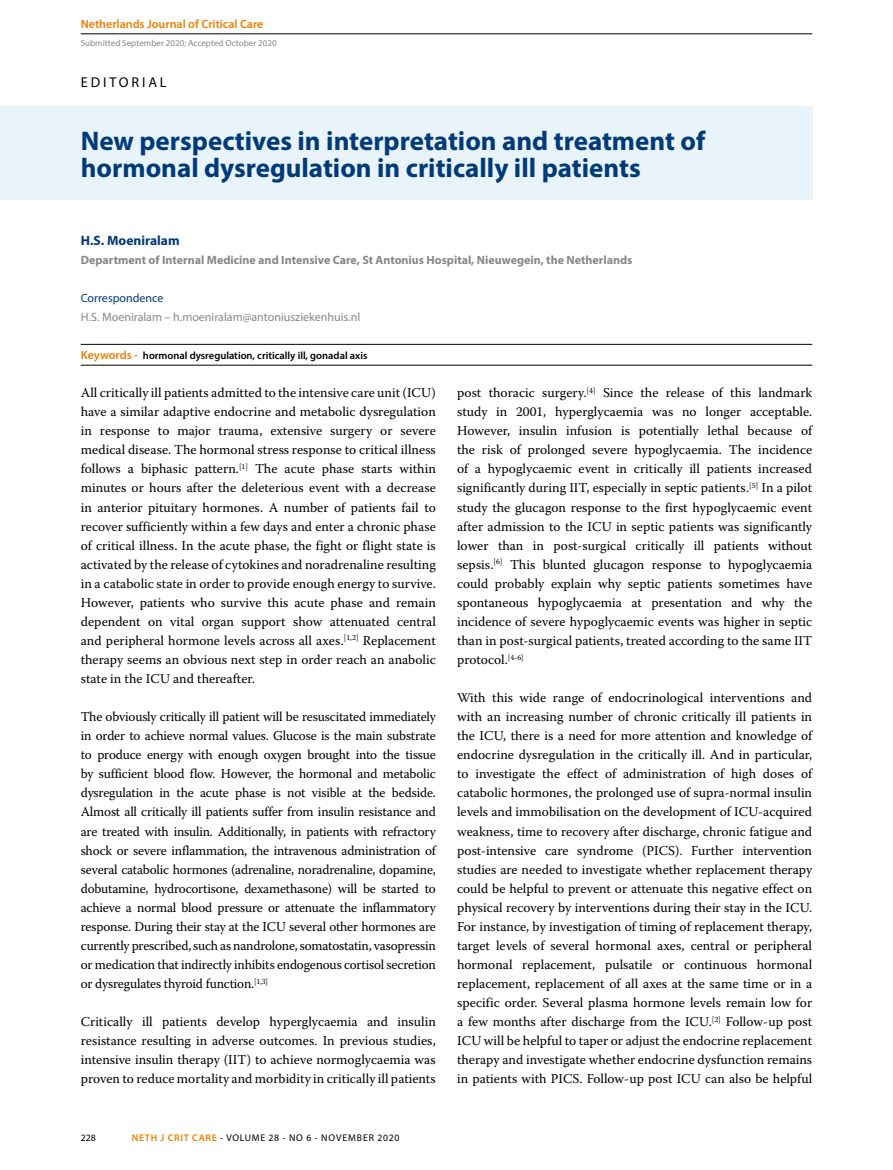
<style>
.page{position:relative;width:893px;height:1170px;background:#fff}
.page>*{position:absolute;margin:0;border:0;box-sizing:border-box;transform-origin:0 0}
.t1{font:700 27px/27px "Myriad Pro";color:#003a78}
.t2{font:14.25px "Myriad Pro";letter-spacing:.2em;color:#000}
.t3{font:13.5px/19px "Warnock Pro";color:#000;text-align:justify}
.t4{font:700 13.5px "Myriad Pro";color:#003a78}
.t5{font:700 12px "Myriad Pro";color:#878787}
.t6{font:12px "Myriad Pro";color:#878787}
.t7{font:600 12px "Myriad Pro";color:#ef7d00}
.t8{font:12px "Myriad Pro";color:#003a78}
.t9{font:600 10.5px "Myriad Pro";color:#000}
.t10{font:9.75px "Myriad Pro";letter-spacing:.07em;color:#000}
.t11{font:9px "Myriad Pro";color:#878787}
.s1{font-size:12px;color:#ef7d00}
.s2{font-weight:600;color:#ef7d00}
</style>
<div class="page">
<hr style="left:81px;top:34px;width:731px;height:1px;background:#000">
<div style="left:0;top:106px;width:812px;height:94px;background:#e9f3fa"></div>
<hr style="left:81px;top:365px;width:731px;height:1px;background:#000">
<hr style="left:81px;top:344px;width:731px;height:1px;background:#000">
<p class="t7" style="left:81px;top:17px;width:184px">Netherlands Journal of Critical Care</p>
<p class="t11" style="left:81px;top:38px;width:197px">Submitted September 2020; Accepted October 2020</p>
<p class="t2" style="left:81px;top:74px;width:87px">EDITORIAL</p>
<h1 class="t1" style="left:81px;top:126px;width:626px">New perspectives in interpretation and treatment of hormonal dysregulation in critically ill patients</h1>
<p class="t4" style="left:81px;top:231px;width:100px">H.S. Moeniralam</p>
<p class="t5" style="left:81px;top:252px;width:553px">Department of Internal Medicine and Intensive Care, St Antonius Hospital, Nieuwegein, the Netherlands</p>
<p class="t8" style="left:81px;top:290px;width:84px">Correspondence</p>
<p class="t6" style="left:81px;top:309px;width:281px">H.S. Moeniralam – h.moeniralam@antoniusziekenhuis.nl</p>
<p class="t9" style="left:81px;top:349px;width:288px"><span class="s1">Keywords -</span> hormonal dysregulation, critically ill, gonadal axis</p>
<p class="t3" style="left:81px;top:383px;width:357px">All critically ill patients admitted to the intensive care unit (ICU) have a similar adaptive endocrine and metabolic dysregulation in response to major trauma, extensive surgery or severe medical disease. The hormonal stress response to critical illness follows a biphasic pattern.<sup>[1]</sup> The acute phase starts within minutes or hours after the deleterious event with a decrease in anterior pituitary hormones. A number of patients fail to recover sufficiently within a few days and enter a chronic phase of critical illness. In the acute phase, the fight or flight state is activated by the release of cytokines and noradrenaline resulting in a catabolic state in order to provide enough energy to survive.<br>However, patients who survive this acute phase and remain dependent on vital organ support show attenuated central and peripheral hormone levels across all axes.<sup>[1,2]</sup> Replacement therapy seems an obvious next step in order reach an anabolic state in the ICU and thereafter.</p>
<p class="t3" style="left:81px;top:707px;width:357px">The obviously critically ill patient will be resuscitated immediately in order to achieve normal values. Glucose is the main substrate to produce energy with enough oxygen brought into the tissue by sufficient blood flow. However, the hormonal and metabolic dysregulation in the acute phase is not visible at the bedside.<br>Almost all critically ill patients suffer from insulin resistance and are treated with insulin. Additionally, in patients with refractory shock or severe inflammation, the intravenous administration of several catabolic hormones (adrenaline, noradrenaline, dopamine, dobutamine, hydrocortisone, dexamethasone) will be started to achieve a normal blood pressure or attenuate the inflammatory response. During their stay at the ICU several other hormones are currently prescribed, such as nandrolone, somatostatin, vasopressin or medication that indirectly inhibits endogenous cortisol secretion or dysregulates thyroid function.<sup>[1,3]</sup></p>
<p class="t3" style="left:81px;top:1011px;width:357px">Critically ill patients develop hyperglycaemia and insulin resistance resulting in adverse outcomes. In previous studies, intensive insulin therapy (IIT) to achieve normoglycaemia was proven to reduce mortality and morbidity in critically ill patients</p>
<p class="t3" style="left:457px;top:383px;width:357px">post thoracic surgery.<sup>[4]</sup> Since the release of this landmark study in 2001, hyperglycaemia was no longer acceptable.<br>However, insulin infusion is potentially lethal because of the risk of prolonged severe hypoglycaemia. The incidence of a hypoglycaemic event in critically ill patients increased significantly during IIT, especially in septic patients.<sup>[5]</sup> In a pilot study the glucagon response to the first hypoglycaemic event after admission to the ICU in septic patients was significantly lower than in post-surgical critically ill patients without sepsis.<sup>[6]</sup> This blunted glucagon response to hypoglycaemia could probably explain why septic patients sometimes have spontaneous hypoglycaemia at presentation and why the incidence of severe hypoglycaemic events was higher in septic than in post-surgical patients, treated according to the same IIT protocol.<sup>[4-6]</sup></p>
<p class="t3" style="left:457px;top:688px;width:357px">With this wide range of endocrinological interventions and with an increasing number of chronic critically ill patients in the ICU, there is a need for more attention and knowledge of endocrine dysregulation in the critically ill. And in particular, to investigate the effect of administration of high doses of catabolic hormones, the prolonged use of supra-normal insulin levels and immobilisation on the development of ICU-acquired weakness, time to recovery after discharge, chronic fatigue and post-intensive care syndrome (PICS). Further intervention studies are needed to investigate whether replacement therapy could be helpful to prevent or attenuate this negative effect on physical recovery by interventions during their stay in the ICU.<br>For instance, by investigation of timing of replacement therapy, target levels of several hormonal axes, central or peripheral hormonal replacement, pulsatile or continuous hormonal replacement, replacement of all axes at the same time or in a specific order. Several plasma hormone levels remain low for a few months after discharge from the ICU.<sup>[2]</sup> Follow-up post ICU will be helpful to taper or adjust the endocrine replacement therapy and investigate whether endocrine dysfunction remains in patients with PICS. Follow-up post ICU can also be helpful</p>
<p class="t10" style="left:81px;top:1131px;width:17px">228</p>
<p class="t10" style="left:132px;top:1131px;width:269px"><span class="s2">NETH J CRIT CARE</span> - VOLUME 28 - NO 6 - NOVEMBER 2020</p>
</div>
